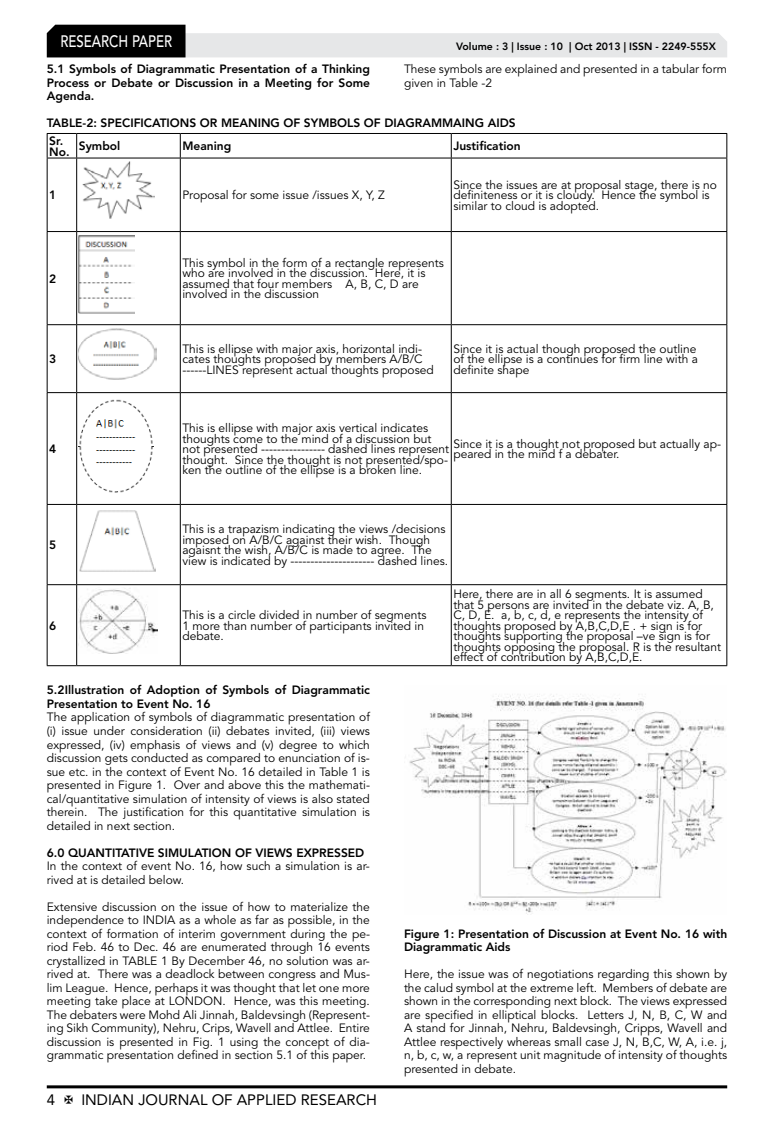
<style>
.page{position:relative;width:774px;height:1136px;background:#fff}
.page>*{position:absolute;margin:0;border:0;box-sizing:border-box;transform-origin:0 0}
.t1{font:500 16.5px "Avenir LT Std";color:#fff;scale:.8 1}
.t2{font:15px "Avenir LT Std";color:#000}
.t3{font:12px/13.5px "Avenir LT Std";color:#000}
.t4{font:800 12px/13.5px "Avenir LT Std";color:#000}
.t5{font:800 10.5px "Avenir LT Std";color:#000}
</style>
<div class="page">
<hr style="left:47px;top:1085px;width:680px;height:3px;background:#000">
<svg style="left:47px;top:25px;width:680px;height:32px"></svg>
<img style="left:409px;top:694px;width:317px;height:220px">
<svg style="left:48px;top:134px;width:678px;height:531px"></svg>
<hr style="left:47px;top:158px;width:1px;height:73px;background:#000">
<hr style="left:76px;top:158px;width:1px;height:73px;background:#000">
<hr style="left:180px;top:158px;width:1px;height:73px;background:#000">
<hr style="left:451px;top:158px;width:1px;height:73px;background:#000">
<hr style="left:726px;top:158px;width:1px;height:73px;background:#000">
<hr style="left:47px;top:231px;width:30px;height:1px;background:#000">
<hr style="left:47px;top:232px;width:1px;height:92px;background:#000">
<hr style="left:77px;top:231px;width:103px;height:1px;background:#000">
<hr style="left:76px;top:232px;width:1px;height:92px;background:#000">
<hr style="left:180px;top:231px;width:271px;height:1px;background:#000">
<hr style="left:180px;top:232px;width:1px;height:92px;background:#000">
<hr style="left:451px;top:231px;width:276px;height:1px;background:#000">
<hr style="left:451px;top:232px;width:1px;height:92px;background:#000">
<hr style="left:726px;top:232px;width:1px;height:92px;background:#000">
<hr style="left:47px;top:133px;width:30px;height:1px;background:#000">
<svg style="left:47px;top:134px;width:1px;height:24px"></svg>
<hr style="left:77px;top:133px;width:103px;height:1px;background:#000">
<svg style="left:76px;top:134px;width:1px;height:24px"></svg>
<hr style="left:180px;top:133px;width:271px;height:1px;background:#000">
<svg style="left:180px;top:134px;width:1px;height:24px"></svg>
<hr style="left:451px;top:133px;width:276px;height:1px;background:#000">
<svg style="left:451px;top:134px;width:1px;height:24px"></svg>
<svg style="left:726px;top:134px;width:1px;height:24px"></svg>
<hr style="left:47px;top:158px;width:30px;height:1px;background:#000">
<hr style="left:77px;top:158px;width:103px;height:1px;background:#000">
<hr style="left:180px;top:158px;width:271px;height:1px;background:#000">
<hr style="left:451px;top:158px;width:276px;height:1px;background:#000">
<hr style="left:47px;top:504px;width:1px;height:80px;background:#000">
<hr style="left:76px;top:504px;width:1px;height:80px;background:#000">
<hr style="left:180px;top:504px;width:1px;height:80px;background:#000">
<hr style="left:451px;top:504px;width:1px;height:80px;background:#000">
<hr style="left:726px;top:504px;width:1px;height:80px;background:#000">
<hr style="left:47px;top:584px;width:30px;height:1px;background:#000">
<hr style="left:47px;top:585px;width:1px;height:80px;background:#000">
<hr style="left:77px;top:584px;width:103px;height:1px;background:#000">
<hr style="left:76px;top:585px;width:1px;height:80px;background:#000">
<hr style="left:180px;top:584px;width:271px;height:1px;background:#000">
<hr style="left:180px;top:585px;width:1px;height:80px;background:#000">
<hr style="left:451px;top:584px;width:276px;height:1px;background:#000">
<hr style="left:451px;top:585px;width:1px;height:80px;background:#000">
<hr style="left:726px;top:585px;width:1px;height:80px;background:#000">
<hr style="left:47px;top:665px;width:30px;height:1px;background:#000">
<hr style="left:77px;top:665px;width:103px;height:1px;background:#000">
<hr style="left:180px;top:665px;width:271px;height:1px;background:#000">
<hr style="left:451px;top:665px;width:276px;height:1px;background:#000">
<hr style="left:47px;top:324px;width:30px;height:1px;background:#000">
<hr style="left:47px;top:325px;width:1px;height:67px;background:#000">
<hr style="left:77px;top:324px;width:103px;height:1px;background:#000">
<hr style="left:76px;top:325px;width:1px;height:67px;background:#000">
<hr style="left:180px;top:324px;width:271px;height:1px;background:#000">
<hr style="left:180px;top:325px;width:1px;height:67px;background:#000">
<hr style="left:451px;top:324px;width:276px;height:1px;background:#000">
<hr style="left:451px;top:325px;width:1px;height:67px;background:#000">
<hr style="left:726px;top:325px;width:1px;height:67px;background:#000">
<hr style="left:47px;top:392px;width:30px;height:1px;background:#000">
<hr style="left:47px;top:393px;width:1px;height:111px;background:#000">
<hr style="left:77px;top:392px;width:103px;height:1px;background:#000">
<hr style="left:76px;top:393px;width:1px;height:111px;background:#000">
<hr style="left:180px;top:392px;width:271px;height:1px;background:#000">
<hr style="left:180px;top:393px;width:1px;height:111px;background:#000">
<hr style="left:451px;top:392px;width:276px;height:1px;background:#000">
<hr style="left:451px;top:393px;width:1px;height:111px;background:#000">
<hr style="left:726px;top:393px;width:1px;height:111px;background:#000">
<hr style="left:47px;top:504px;width:30px;height:1px;background:#000">
<hr style="left:77px;top:504px;width:103px;height:1px;background:#000">
<hr style="left:180px;top:504px;width:271px;height:1px;background:#000">
<hr style="left:451px;top:504px;width:276px;height:1px;background:#000">
<img style="left:79px;top:161px;width:76px;height:58px">
<img style="left:79px;top:234px;width:55px;height:79px">
<img style="left:79px;top:327px;width:78px;height:53px">
<img style="left:79px;top:395px;width:74px;height:97px">
<img style="left:79px;top:507px;width:77px;height:65px">
<img style="left:79px;top:587px;width:78px;height:66px">
<h1 class="t1" style="left:60px;top:32px;width:139px">RESEARCH PAPER</h1>
<p class="t5" style="left:456px;top:41px;width:261px">Volume : 3 | Issue : 10 | Oct 2013 | ISSN - 2249-555X</p>
<p class="t4" style="left:47px;top:62px;width:325px;text-align:justify">5.1 Symbols of Diagrammatic Presentation of a Thinking Process or Debate or Discussion in a Meeting for Some Agenda.</p>
<p class="t3" style="left:404px;top:62px;width:325px">These symbols are explained and presented in a tabular form given in Table -2</p>
<p class="t4" style="left:47px;top:114px;width:470px;line-height:18px">TABLE-2: SPECIFICATIONS OR MEANING OF SYMBOLS OF DIAGRAMMAING AIDS<br>Sr.</p>
<p class="t4" style="left:49px;top:139px;width:73px">No. Symbol</p>
<p class="t4" style="left:182px;top:139px;width:50px">Meaning</p>
<p class="t4" style="left:453px;top:139px;width:69px">Justification</p>
<p class="t4" style="left:49px;top:188px;width:9px">1</p>
<p class="t3" style="left:182px;top:189px;width:204px">Proposal for some issue /issues X, Y, Z</p>
<p class="t3" style="left:453px;top:180px;width:265px;line-height:10.5px">Since the issues are at proposal stage, there is no definiteness or it is cloudy. Hence the symbol is similar to cloud is adopted.</p>
<p class="t4" style="left:49px;top:272px;width:9px">2</p>
<p class="t3" style="left:182px;top:258px;width:263px;line-height:10.5px">This symbol in the form of a rectangle represents who are involved in the discussion. Here, it is assumed that four members A, B, C, D are involved in the discussion</p>
<p class="t4" style="left:49px;top:352px;width:9px">3</p>
<p class="t3" style="left:182px;top:343px;width:253px;line-height:10.5px">This is ellipse with major axis, horizontal indi&shy;cates thoughts proposed by members A/B/C ------LINES represent actual thoughts proposed</p>
<p class="t3" style="left:453px;top:343px;width:246px;line-height:10.5px">Since it is actual though proposed the outline of the ellipse is a continues for firm line with a definite shape</p>
<p class="t4" style="left:49px;top:442px;width:9px">4</p>
<p class="t4" style="left:49px;top:538px;width:9px">5</p>
<p class="t3" style="left:182px;top:423px;width:268px;line-height:10.5px">This is ellipse with major axis vertical indicates thoughts come to the mind of a discussion but not presented ---------------- dashed lines represent thought. Since the thought is not presented/spo&shy;ken the outline of the ellipse is a broken line.</p>
<p class="t3" style="left:453px;top:438px;width:269px;line-height:10.5px">Since it is a thought not proposed but actually ap&shy;peared in the mind f a debater.</p>
<p class="t3" style="left:182px;top:524px;width:267px;line-height:10.5px">This is a trapazism indicating the views /decisions imposed on A/B/C against their wish. Though agaisnt the wish, A/B/C is made to agree. The view is indicated by --------------------- dashed lines.</p>
<p class="t4" style="left:49px;top:618px;width:9px">6</p>
<p class="t3" style="left:182px;top:610px;width:245px;line-height:10.5px">This is a circle divided in number of segments<br>1 more than number of participants invited in debate.</p>
<p class="t3" style="left:453px;top:589px;width:269px;line-height:10.5px">Here, there are in all 6 segments. It is assumed that 5 persons are invited in the debate viz. A, B, C, D, E. a, b, c, d, e represents the intensity of thoughts proposed by A,B,C,D,E . + sign is for thoughts supporting the proposal –ve sign is for thoughts opposing the proposal. R is the resultant effect of contribution by A,B,C,D,E.</p>
<p class="t4" style="left:47px;top:683px;width:325px">5.2Illustration of Adoption of Symbols of Diagrammatic<br>Presentation to Event No. 16</p>
<p class="t3" style="left:47px;top:710px;width:325px;text-align:justify">The application of symbols of diagrammatic presentation of (i) issue under consideration (ii) debates invited, (iii) views expressed, (iv) emphasis of views and (v) degree to which discussion gets conducted as compared to enunciation of is&shy;sue etc. in the context of Event No. 16 detailed in Table 1 is presented in Figure 1. Over and above this the mathemati&shy;cal/quantitative simulation of intensity of views is also stated therein. The justification for this quantitative simulation is detailed in next section.</p>
<p class="t4" style="left:47px;top:845px;width:319px">6.0 QUANTITATIVE SIMULATION OF VIEWS EXPRESSED</p>
<p class="t3" style="left:47px;top:859px;width:325px">In the context of event No. 16, how such a simulation is ar&shy;rived at is detailed below.</p>
<p class="t3" style="left:47px;top:899px;width:325px;text-align:justify">Extensive discussion on the issue of how to materialize the independence to INDIA as a whole as far as possible, in the context of formation of interim government during the pe&shy;riod Feb. 46 to Dec. 46 are enumerated through 16 events crystallized in TABLE 1 By December 46, no solution was ar&shy;rived at. There was a deadlock between congress and Mus&shy;lim League. Hence, perhaps it was thought that let one more meeting take place at LONDON. Hence, was this meeting.<br>The debaters were Mohd Ali Jinnah, Baldevsingh (Represent&shy;ing Sikh Community), Nehru, Crips, Wavell and Attlee. Entire discussion is presented in Fig. 1 using the concept of dia&shy;grammatic presentation defined in section 5.1 of this paper.</p>
<p class="t2" style="left:47px;top:1090px;width:10px">4</p>
<p class="t2" style="left:81px;top:1090px;width:297px">INDIAN JOURNAL OF APPLIED RESEARCH</p>
<p class="t4" style="left:404px;top:926px;width:325px">Figure 1: Presentation of Discussion at Event No. 16 with<br>Diagrammatic Aids</p>
<p class="t3" style="left:404px;top:967px;width:325px;text-align:justify">Here, the issue was of negotiations regarding this shown by the calud symbol at the extreme left. Members of debate are shown in the corresponding next block. The views expressed are specified in elliptical blocks. Letters J, N, B, C, W and A stand for Jinnah, Nehru, Baldevsingh, Cripps, Wavell and Attlee respectively whereas small case J, N, B,C, W, A, i.e. j, n, b, c, w, a represent unit magnitude of intensity of thoughts presented in debate.</p>
</div>
